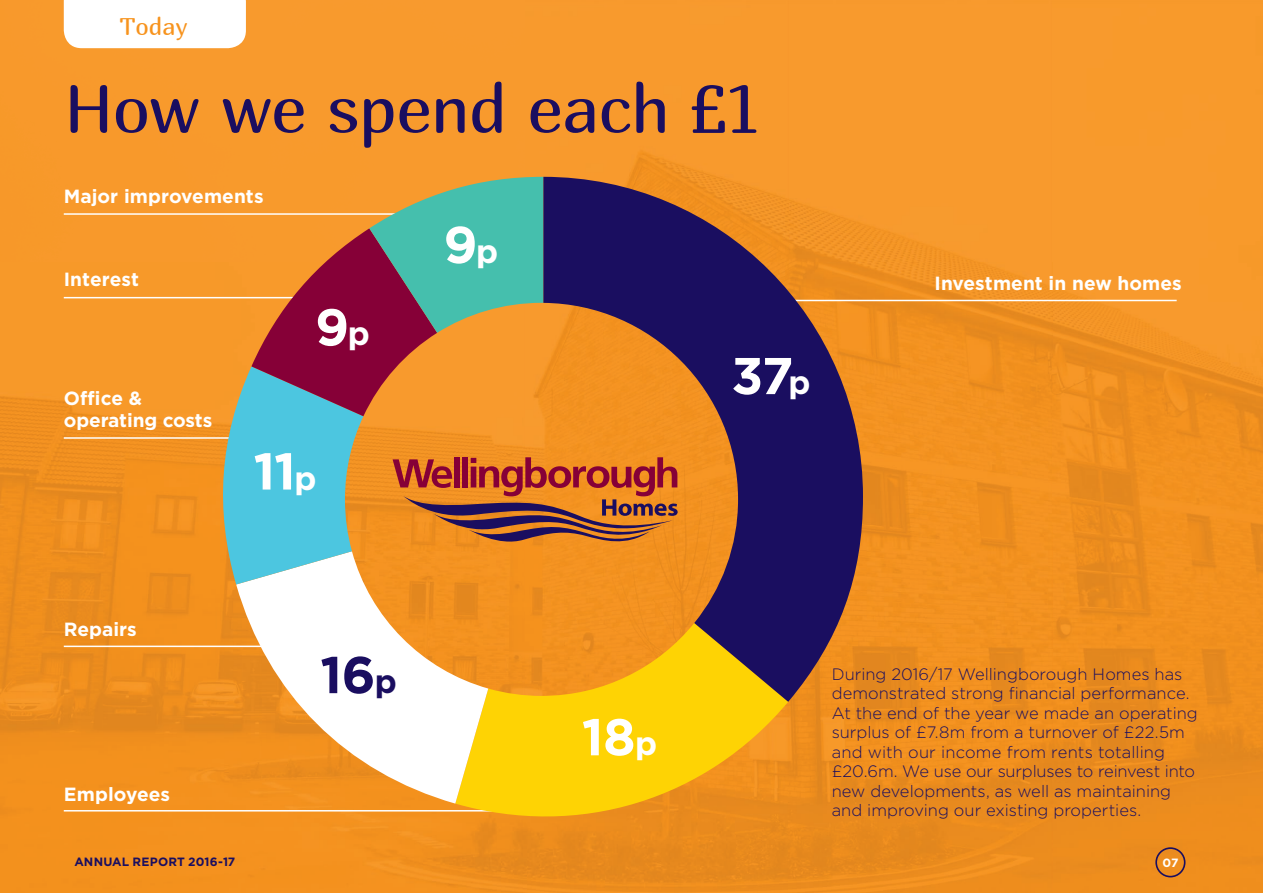
<style>
.page{position:relative;width:1263px;height:893px;background:#fff}
.page>*{position:absolute;margin:0;border:0;box-sizing:border-box;transform-origin:0 0}
.t1{font:67.5px "Marmelad";letter-spacing:-.015em;color:#1a0e60}
.t2{font:700 51.6px "Gotham";color:#fff}
.t3{font:700 51.6px "Gotham";color:#1a0e60}
.t4{font:24px "Marmelad";color:#f7931d}
.t5{font:700 19.05px/22.5px "Gotham";color:#fff}
.t6{font:300 16.5px/19.5px "Gotham";color:#1a0e60}
.t7{font:700 12px "Gotham";letter-spacing:.01em;color:#1a0e60}
.t8{font:700 12px "Gotham";color:#fff}
.s1{font-size:32.7px}
</style>
<div class="page">
<img style="left:0;top:0;width:1263px;height:893px">
<div style="left:1155px;top:847px;width:30px;height:30px;border:2px solid #1a0e60;border-radius:50%"></div>
<svg style="left:64px;top:0;width:182px;height:48px"></svg>
<hr style="left:761px;top:300px;width:416px;height:1px;background:#fff">
<hr style="left:64px;top:213px;width:416px;height:2px;background:#fff">
<hr style="left:64px;top:297px;width:259px;height:1px;background:#fff">
<hr style="left:64px;top:437px;width:182px;height:2px;background:#fff">
<hr style="left:64px;top:646px;width:249px;height:1px;background:#fff">
<hr style="left:64px;top:810px;width:433px;height:1px;background:#fff">
<svg style="left:455px;top:623px;width:333px;height:216px;background:#f6b50f"></svg>
<svg style="left:236px;top:584px;width:252px;height:220px"></svg>
<svg style="left:215px;top:177px;width:328px;height:407px;background:#ac8b5f"></svg>
<svg style="left:543px;top:177px;width:320px;height:525px;background:#90583c"></svg>
<h3 class="t4" style="left:120px;top:12px;width:69px">Today</h3>
<h1 class="t1" style="left:64px;top:67px;width:698px">How we spend each £1</h1>
<p class="t5" style="left:64px;top:185px;width:201px">Major improvements</p>
<p class="t5" style="left:64px;top:268px;width:77px">Interest</p>
<p class="t5" style="left:64px;top:387px;width:150px">Office &amp; operating costs</p>
<h2 class="t2" style="left:315px;top:293px;width:56px">9<span class="s1">p</span></h2>
<h2 class="t2" style="left:253px;top:437px;width:65px">11<span class="s1">p</span></h2>
<h2 class="t2" style="left:443px;top:211px;width:56px">9<span class="s1">p</span></h2>
<p class="t5" style="left:64px;top:618px;width:75px">Repairs</p>
<p class="t5" style="left:64px;top:783px;width:108px">Employees</p>
<h2 class="t3" style="left:320px;top:641px;width:78px">16<span class="s1">p</span></h2>
<h2 class="t2" style="left:731px;top:342px;width:81px">37<span class="s1">p</span></h2>
<p class="t5" style="left:935px;top:271px;width:249px">Investment in new homes</p>
<h2 class="t2" style="left:582px;top:703px;width:77px">18<span class="s1">p</span></h2>
<p class="t6" style="left:832px;top:664px;width:367px">During 2016/17 Wellingborough Homes has demonstrated strong financial performance.<br>At the end of the year we made an operating surplus of £7.8m from a turnover of £22.5m and with our income from rents totalling £20.6m. We use our surpluses to reinvest into new developments, as well as maintaining and improving our existing properties.</p>
<p class="t7" style="left:74px;top:854px;width:162px">ANNUAL REPORT 2016-17</p>
<p class="t8" style="left:1162px;top:854px;width:17px">07</p>
</div>
